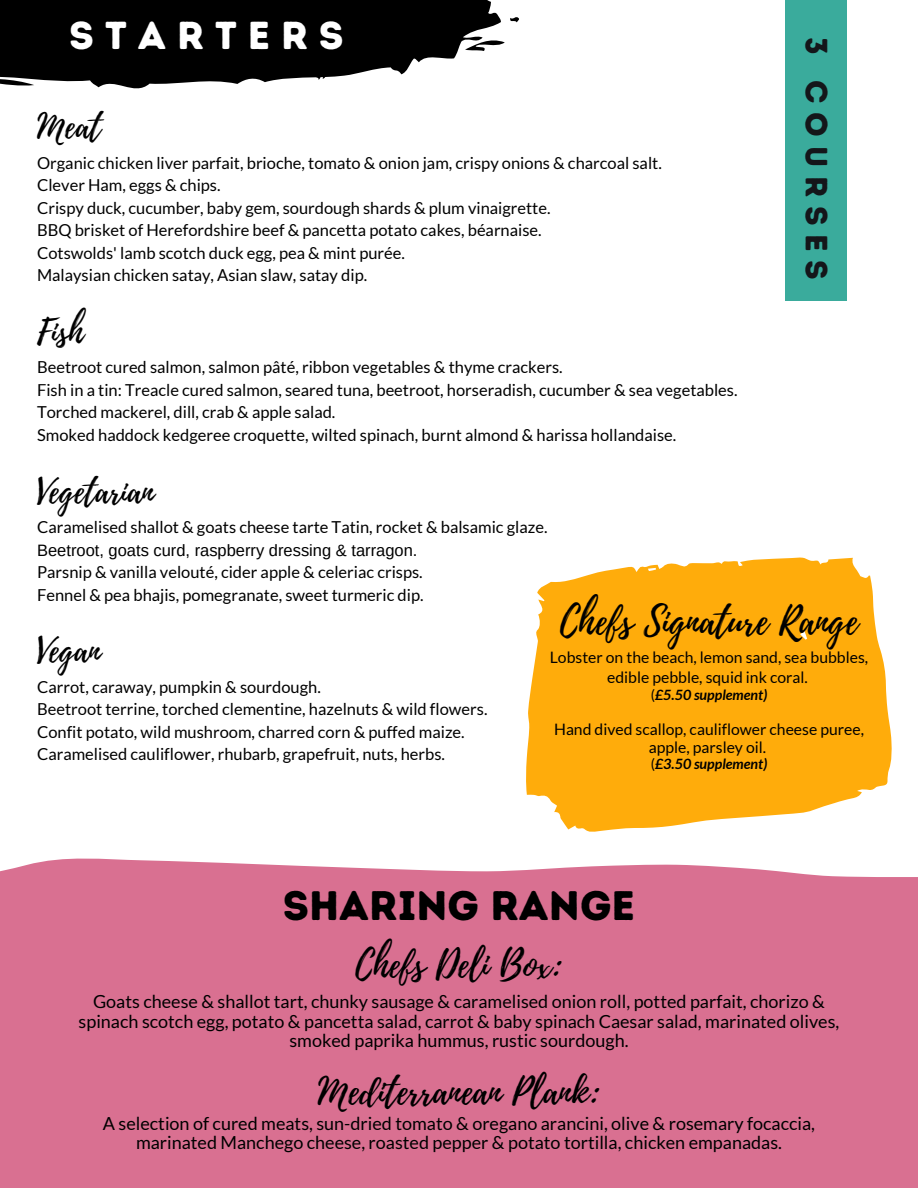
<style>
.page{position:relative;width:918px;height:1188px;background:#fff}
.page>*{position:absolute;margin:0;border:0;box-sizing:border-box;transform-origin:0 0}
.t1{font:41.25px "Intro Rust Base";color:#000}
.t2{font:39px "Intro Rust Base";letter-spacing:.28em;color:#fff}
.t3{font:38.25px "Playlist Script";color:#000}
.t4{font:36.75px "Playlist Script";color:#000}
.t5{font:33.75px "Playlist Script";color:#000}
.t6{font:30.75px "Intro Rust Base";letter-spacing:.28em;color:#14161a}
.t7{font:18px/19.2px "Lato";color:#000;text-align:center}
.t8{font:16.5px/22.5px "Lato";color:#000}
.t9{font:16.5px "Arimo";color:#000}
.t10{font:15.75px/20.2px "Lato";color:#000;text-align:center}
.t11{font:italic 700 14.25px "Lato";color:#000}
.s1{font-weight:400;font-style:normal}
</style>
<div class="page">
<div style="left:785px;top:0;width:61px;height:300px;background:#3aab9c"></div>
<svg style="left:526px;top:557px;width:366px;height:275px;background:#ffb72b"></svg>
<div style="left:0;top:858px;width:918px;height:330px;background:#d97091"></div>
<svg style="left:0;top:0;width:519px;height:89px;fill:#000"></svg>
<h2 class="t2" style="left:69px;top:10px;width:276px">STARTERS</h2>
<h3 class="t6" style="left:836px;top:37px;width:244px;rotate:90deg">3 COURSES</h3>
<h3 class="t5" style="left:37px;top:103px;width:65px">Meat</h3>
<p class="t8" style="left:37px;top:151px;width:626px">Organic chicken liver parfait, brioche, tomato &amp; onion jam, crispy onions &amp; charcoal salt.<br>Clever Ham, eggs &amp; chips.<br>Crispy duck, cucumber, baby gem, sourdough shards &amp; plum vinaigrette.<br>BBQ brisket of Herefordshire beef &amp; pancetta potato cakes, béarnaise.<br>Cotswolds' lamb scotch duck egg, pea &amp; mint purée.<br>Malaysian chicken satay, Asian slaw, satay dip.</p>
<h3 class="t5" style="left:37px;top:307px;width:48px">Fish</h3>
<p class="t8" style="left:37px;top:356px;width:702px">Beetroot cured salmon, salmon pâté, ribbon vegetables &amp; thyme crackers.<br>Fish in a tin: Treacle cured salmon, seared tuna, beetroot, horseradish, cucumber &amp; sea vegetables.<br>Torched mackerel, dill, crab &amp; apple salad.<br>Smoked haddock kedgeree croquette, wilted spinach, burnt almond &amp; harissa hollandaise.</p>
<h3 class="t5" style="left:37px;top:467px;width:119px">Vegetarian</h3>
<p class="t8" style="left:37px;top:516px;width:512px">Caramelised shallot &amp; goats cheese tarte Tatin, rocket &amp; balsamic glaze.</p>
<p class="t9" style="left:37px;top:539px;width:382px">Beetroot, goats curd, raspberry dressing &amp; tarragon.</p>
<p class="t8" style="left:37px;top:561px;width:388px">Parsnip &amp; vanilla velouté, cider apple &amp; celeriac crisps.<br>Fennel &amp; pea bhajis, pomegranate, sweet turmeric dip.</p>
<h3 class="t5" style="left:37px;top:627px;width:65px">Vegan</h3>
<p class="t8" style="left:37px;top:675px;width:452px">Carrot, caraway, pumpkin &amp; sourdough.<br>Beetroot terrine, torched clementine, hazelnuts &amp; wild flowers.<br>Confit potato, wild mushroom, charred corn &amp; puffed maize.<br>Caramelised cauliflower, rhubarb, grapefruit, nuts, herbs.</p>
<h3 class="t3" style="left:560px;top:594px;width:299px">Chefs Signature Range</h3>
<p class="t10" style="left:550px;top:647px;width:320px">Lobster on the beach, lemon sand, sea bubbles, edible pebble, squid ink coral.</p>
<p class="t11" style="left:651px;top:687px;width:118px"><span class="s1">(</span>£5.50 supplement)</p>
<p class="t10" style="left:554px;top:720px;width:311px;line-height:18px">Hand dived scallop, cauliflower cheese puree, apple, parsley oil.</p>
<p class="t11" style="left:651px;top:756px;width:118px"><span class="s1">(</span>£3.50 supplement)</p>
<h1 class="t1" style="left:283px;top:879px;width:354px">SHARING RANGE</h1>
<h3 class="t4" style="left:355px;top:938px;width:209px">Chefs Deli Box:</h3>
<p class="t7" style="left:79px;top:992px;width:762px">Goats cheese &amp; shallot tart, chunky sausage &amp; caramelised onion roll, potted parfait, chorizo &amp; spinach scotch egg, potato &amp; pancetta salad, carrot &amp; baby spinach Caesar salad, marinated olives, smoked paprika hummus, rustic sourdough.</p>
<h3 class="t4" style="left:318px;top:1065px;width:284px">Mediterranean Plank:</h3>
<p class="t7" style="left:103px;top:1114px;width:714px">A selection of cured meats, sun-dried tomato &amp; oregano arancini, olive &amp; rosemary focaccia, marinated Manchego cheese, roasted pepper &amp; potato tortilla, chicken empanadas.</p>
</div>
